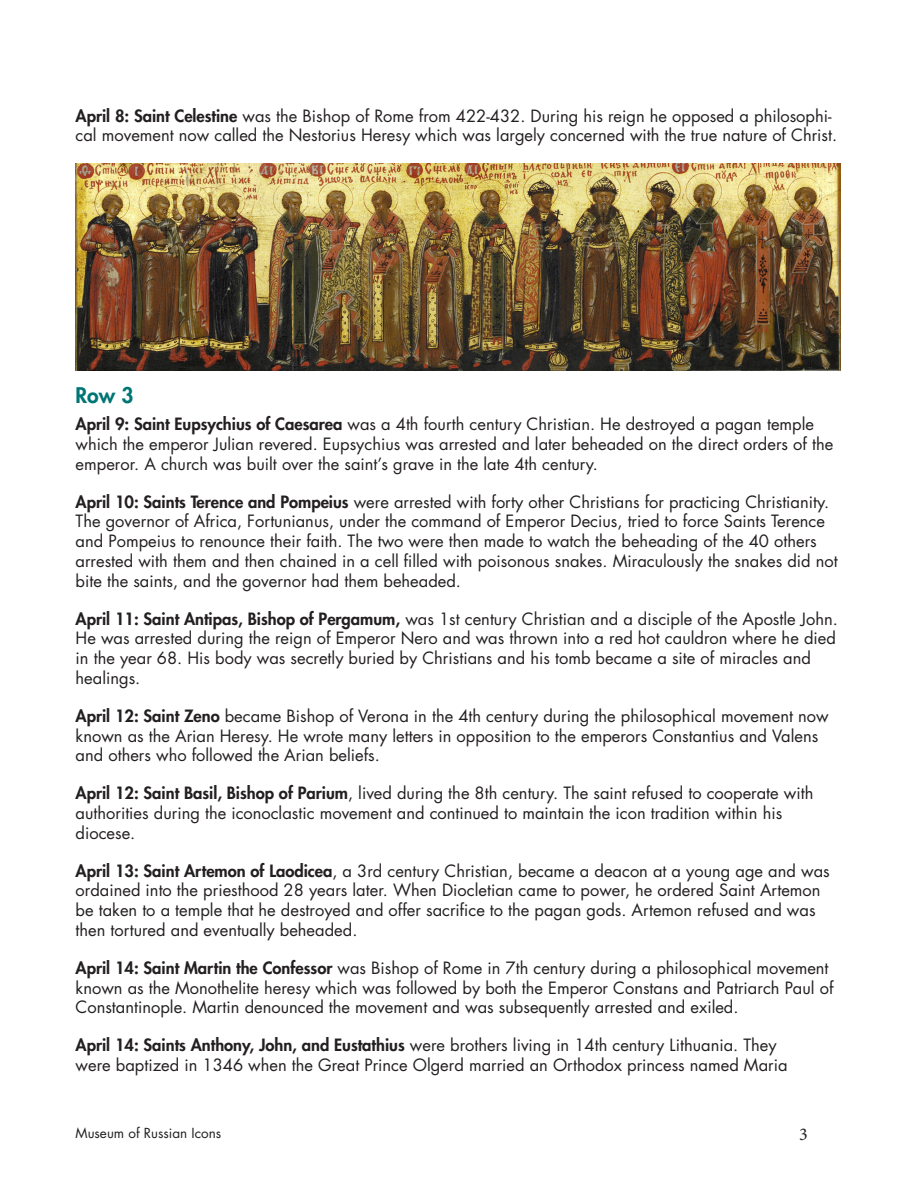
<style>
.page{position:relative;width:918px;height:1188px;background:#fff}
.page>*{position:absolute;margin:0;border:0;box-sizing:border-box;transform-origin:0 0}
.Side{font:800 21px "Futura Std";color:#007573}
.t1{font:18px "Minion Pro";color:#231f20}
.text{font:16.5px/19.8px "Futura Std";color:#231f20}
.t2{font:13.5px "Futura Std";color:#231f20}
.s1{font-weight:800}
</style>
<div class="page">
<img style="left:76px;top:164px;width:765px;height:206px">
<p class="text" style="left:76px;top:106px;width:763px"><span class="s1">April 8: Saint Celestine</span> was the Bishop of Rome from 422-432. During his reign he opposed a philosophi&shy;cal movement now called the Nestorius Heresy which was largely concerned with the true nature of Christ.</p>
<p class="Side" style="left:76px;top:382px;width:59px">Row 3</p>
<p class="text" style="left:76px;top:414px;width:759px"><span class="s1">April 9: Saint Eupsychius of Caesarea</span> was a 4th fourth century Christian. He destroyed a pagan temple which the emperor Julian revered. Eupsychius was arrested and later beheaded on the direct orders of the emperor. A church was built over the saint’s grave in the late 4th century.</p>
<p class="text" style="left:76px;top:492px;width:764px"><span class="s1">April 10: Saints Terence and Pompeius</span> were arrested with forty other Christians for practicing Christianity.<br>The governor of Africa, Fortunianus, under the command of Emperor Decius, tried to force Saints Terence and Pompeius to renounce their faith. The two were then made to watch the beheading of the 40 others arrested with them and then chained in a cell filled with poisonous snakes. Miraculously the snakes did not bite the saints, and the governor had them beheaded.</p>
<p class="text" style="left:76px;top:609px;width:764px"><span class="s1">April 11: Saint Antipas, Bishop of Pergamum,</span> was 1st century Christian and a disciple of the Apostle John.<br>He was arrested during the reign of Emperor Nero and was thrown into a red hot cauldron where he died in the year 68. His body was secretly buried by Christians and his tomb became a site of miracles and healings.</p>
<p class="text" style="left:76px;top:706px;width:755px"><span class="s1">April 12: Saint Zeno</span> became Bishop of Verona in the 4th century during the philosophical movement now known as the Arian Heresy. He wrote many letters in opposition to the emperors Constantius and Valens and others who followed the Arian beliefs.</p>
<p class="text" style="left:76px;top:783px;width:739px"><span class="s1">April 12: Saint Basil, Bishop of Parium</span>, lived during the 8th century. The saint refused to cooperate with authorities during the iconoclastic movement and continued to maintain the icon tradition within his diocese.</p>
<p class="text" style="left:76px;top:861px;width:756px"><span class="s1">April 13: Saint Artemon of Laodicea</span>, a 3rd century Christian, became a deacon at a young age and was ordained into the priesthood 28 years later. When Diocletian came to power, he ordered Saint Artemon be taken to a temple that he destroyed and offer sacrifice to the pagan gods. Artemon refused and was then tortured and eventually beheaded.</p>
<p class="text" style="left:76px;top:958px;width:759px"><span class="s1">April 14: Saint Martin the Confessor</span> was Bishop of Rome in 7th century during a philosophical movement known as the Monothelite heresy which was followed by both the Emperor Constans and Patriarch Paul of<br>Constantinople. Martin denounced the movement and was subsequently arrested and exiled.</p>
<p class="text" style="left:76px;top:1035px;width:714px"><span class="s1">April 14: Saints Anthony, John, and Eustathius</span> were brothers living in 14th century Lithuania. They were baptized in 1346 when the Great Prince Olgerd married an Orthodox princess named Maria</p>
<p class="t2" style="left:76px;top:1125px;width:147px">Museum of Russian Icons</p>
<p class="t1" style="left:799px;top:1122px;width:10px">3</p>
</div>
